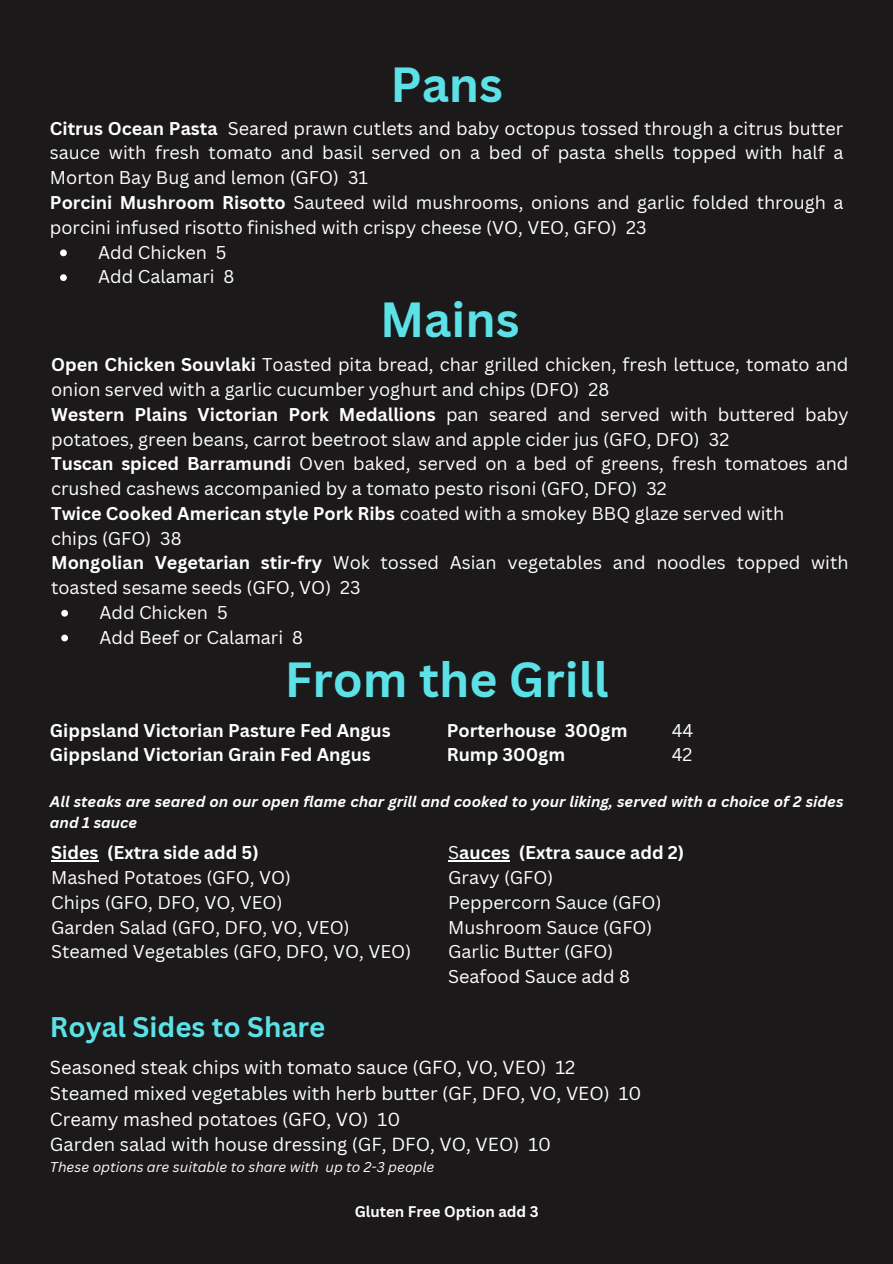
<style>
.page{position:relative;width:893px;height:1264px;background:#fff}
.page>*{position:absolute;margin:0;border:0;box-sizing:border-box;transform-origin:0 0}
.t1{font:700 48px "Canva Sans";color:#5ce1e6}
.t2{font:700 27.6px "Canva Sans";color:#5ce1e6}
.t3{font:18.45px "Canva Sans";color:#fff}
.t4{font:18px/24.8px "Canva Sans";color:#fff}
.t5{font:700 18px "Canva Sans";color:#fff}
.t6{font:italic 700 15px/20.2px "Canva Sans";color:#fff}
.t7{font:700 15px "Canva Sans";color:#fff}
.t8{font:italic 13.8px "Canva Sans";color:#fff}
.s1{font-weight:700}
.s2{font-weight:400}
</style>
<div class="page">
<div style="left:0;top:0;width:892px;height:1263px;background:#1c191a"></div>
<svg style="left:60px;top:249px;width:7px;height:7px"></svg>
<svg style="left:60px;top:274px;width:7px;height:7px"></svg>
<svg style="left:61px;top:610px;width:7px;height:6px"></svg>
<svg style="left:61px;top:634px;width:7px;height:7px"></svg>
<hr style="left:51px;top:860px;width:47px;height:1px;background:#fff">
<hr style="left:459px;top:860px;width:51px;height:1px;background:#fff">
<p class="t1" style="left:390px;top:51px;width:114px">Pans</p>
<p class="t4" style="left:50px;top:115px;width:795px;text-align:justify"><span class="s1">Citrus Ocean Pasta</span> Seared prawn cutlets and baby octopus tossed through a citrus butter sauce with fresh tomato and basil served on a bed of pasta shells topped with half a Morton Bay Bug and lemon (GFO) 31</p>
<p class="t4" style="left:50px;top:190px;width:795px"><span class="s1">Porcini Mushroom Risotto</span> Sauteed wild mushrooms, onions and garlic folded through a porcini infused risotto finished with crispy cheese (VO, VEO, GFO) 23</p>
<p class="t4" style="left:98px;top:239px;width:130px">Add Chicken 5</p>
<p class="t4" style="left:98px;top:264px;width:138px">Add Calamari 8</p>
<p class="t1" style="left:380px;top:285px;width:141px">Mains</p>
<p class="t4" style="left:51px;top:352px;width:798px"><span class="s1">Open Chicken Souvlaki</span> Toasted pita bread, char grilled chicken, fresh lettuce, tomato and onion served with a garlic cucumber yoghurt and chips (DFO) 28</p>
<p class="t4" style="left:51px;top:401px;width:798px"><span class="s1">Western Plains Victorian Pork Medallions</span> pan seared and served with buttered baby potatoes, green beans, carrot beetroot slaw and apple cider jus (GFO, DFO) 32</p>
<p class="t4" style="left:51px;top:451px;width:798px"><span class="s1">Tuscan spiced Barramundi</span> Oven baked, served on a bed of greens, fresh tomatoes and crushed cashews accompanied by a tomato pesto risoni (GFO, DFO) 32</p>
<p class="t4" style="left:51px;top:500px;width:734px"><span class="s1">Twice Cooked American style Pork Ribs</span> coated with a smokey BBQ glaze served with</p>
<p class="t4" style="left:51px;top:525px;width:132px">chips (GFO) 38</p>
<p class="t4" style="left:51px;top:550px;width:798px"><span class="s1">Mongolian Vegetarian stir-fry</span> Wok tossed Asian vegetables and noodles topped with toasted sesame seeds (GFO, VO) 23</p>
<p class="t4" style="left:99px;top:599px;width:130px">Add Chicken 5</p>
<p class="t4" style="left:99px;top:624px;width:205px">Add Beef or Calamari 8</p>
<p class="t1" style="left:285px;top:645px;width:325px">From the Grill</p>
<p class="t5" style="left:50px;top:717px;width:342px">Gippsland Victorian Pasture Fed Angus</p>
<p class="t5" style="left:50px;top:742px;width:322px">Gippsland Victorian Grain Fed Angus</p>
<p class="t6" style="left:50px;top:791px;width:795px">All steaks are seared on our open flame char grill and cooked to your liking, served with a choice of 2 sides and 1 sauce</p>
<p class="t5" style="left:446px;top:717px;width:182px">Porterhouse 300gm</p>
<p class="t5" style="left:446px;top:742px;width:120px">Rump 300gm</p>
<p class="t4" style="left:671px;top:717px;width:23px">44</p>
<p class="t4" style="left:671px;top:742px;width:22px">42</p>
<p class="t5" style="left:51px;top:840px;width:209px">Sides (Extra side add 5)</p>
<p class="t4" style="left:51px;top:864px;width:241px">Mashed Potatoes (GFO, VO)</p>
<p class="t4" style="left:51px;top:889px;width:233px">Chips (GFO, DFO, VO, VEO)</p>
<p class="t4" style="left:51px;top:914px;width:300px">Garden Salad (GFO, DFO, VO, VEO)</p>
<p class="t4" style="left:51px;top:939px;width:361px">Steamed Vegetables (GFO, DFO, VO, VEO)</p>
<p class="t5" style="left:448px;top:840px;width:237px"><span class="s2">S</span>auces (Extra sauce add 2)</p>
<p class="t4" style="left:448px;top:864px;width:107px">Gravy (GFO)</p>
<p class="t4" style="left:448px;top:889px;width:215px">Peppercorn Sauce (GFO)</p>
<p class="t4" style="left:448px;top:914px;width:206px">Mushroom Sauce (GFO)</p>
<p class="t4" style="left:448px;top:939px;width:166px">Garlic Butter (GFO)</p>
<p class="t4" style="left:448px;top:963px;width:183px">Seafood Sauce add 8</p>
<p class="t2" style="left:50px;top:1007px;width:277px">Royal Sides to Share</p>
<p class="t3" style="left:50px;top:1054px;width:527px">Seasoned steak chips with tomato sauce (GFO, VO, VEO) 12</p>
<p class="t3" style="left:50px;top:1080px;width:593px">Steamed mixed vegetables with herb butter (GF, DFO, VO, VEO) 10</p>
<p class="t3" style="left:50px;top:1105px;width:352px">Creamy mashed potatoes (GFO, VO) 10</p>
<p class="t3" style="left:50px;top:1131px;width:502px">Garden salad with house dressing (GF, DFO, VO, VEO) 10</p>
<p class="t8" style="left:50px;top:1157px;width:386px">These options are suitable to share with up to 2-3 people</p>
<p class="t7" style="left:355px;top:1201px;width:185px">Gluten Free Option add 3</p>
</div>
